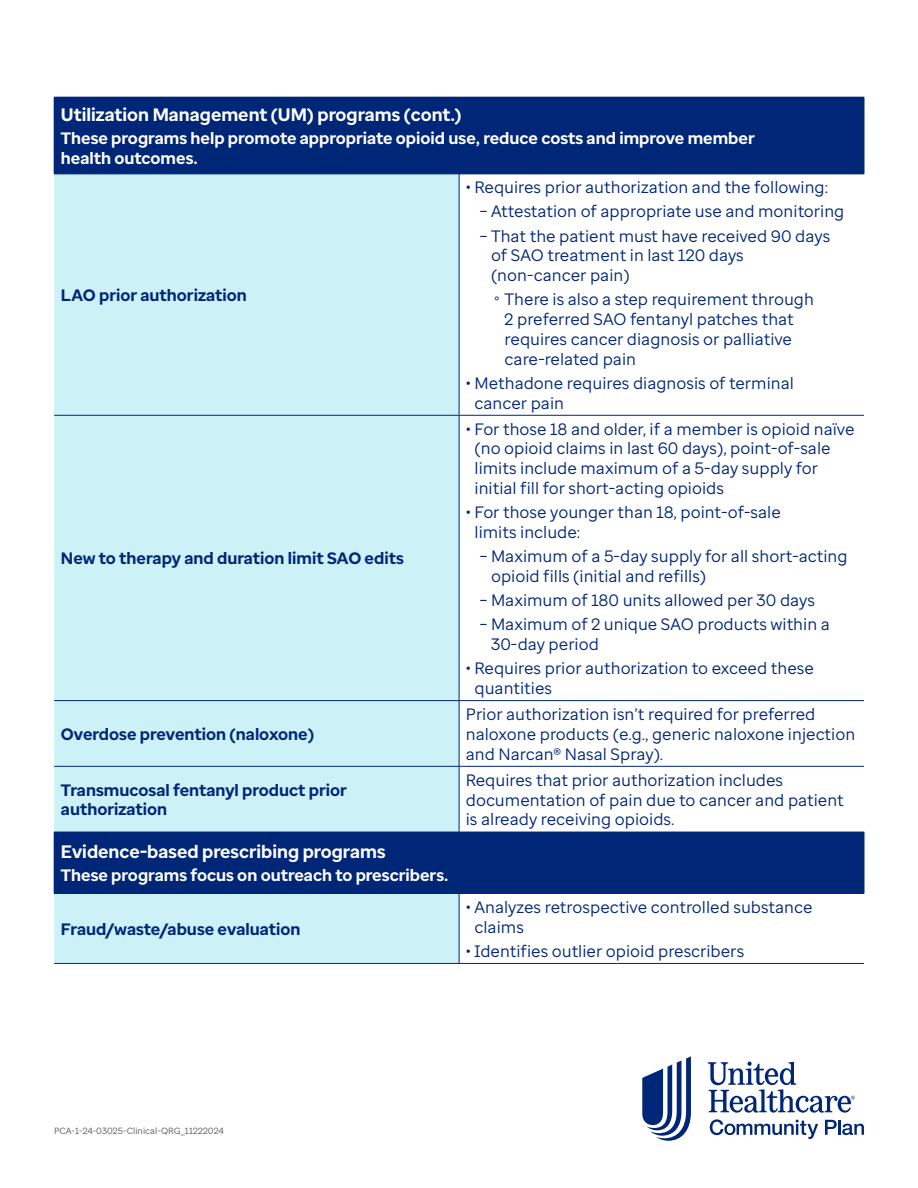
<style>
.page{position:relative;width:918px;height:1188px;background:#fff}
.page>*{position:absolute;margin:0;border:0;box-sizing:border-box;transform-origin:0 0}
.t1{font:700 18px "Enterprise Sans";color:#fff}
.t2{font:16.5px/19.8px "Enterprise Sans";color:#002677}
.t3{font:700 16.5px/19.8px "Enterprise Sans";color:#002677}
.t4{font:700 16.5px/19.5px "Enterprise Sans";color:#fff}
.t5{font:9px "Enterprise Sans";color:#5a5a5a}
</style>
<div class="page">
<svg style="left:642px;top:1056px;width:49px;height:85px"></svg>
<svg style="left:710px;top:1119px;width:108px;height:20px"></svg>
<svg style="left:825px;top:1120px;width:39px;height:15px"></svg>
<svg style="left:708px;top:1062px;width:147px;height:51px"></svg>
<div style="left:54px;top:97px;width:810px;height:77px;background:#002677"></div>
<div style="left:54px;top:175px;width:405px;height:788px;background:#ccf2f7"></div>
<div style="left:54px;top:832px;width:810px;height:61px;background:#002677"></div>
<hr style="left:459px;top:174px;width:405px;height:1px;background:#002677">
<hr style="left:459px;top:700px;width:405px;height:1px;background:#002677">
<hr style="left:459px;top:766px;width:405px;height:1px;background:#002677">
<hr style="left:459px;top:415px;width:405px;height:1px;background:#002677">
<hr style="left:864px;top:97px;width:1px;height:77px;background:#002677">
<hr style="left:54px;top:174px;width:405px;height:1px;background:#002677">
<hr style="left:459px;top:174px;width:1px;height:241px;background:#002677">
<hr style="left:54px;top:415px;width:405px;height:1px;background:#002677">
<hr style="left:54px;top:700px;width:405px;height:1px;background:#002677">
<hr style="left:54px;top:766px;width:405px;height:1px;background:#002677">
<hr style="left:864px;top:832px;width:1px;height:61px;background:#002677">
<hr style="left:54px;top:893px;width:405px;height:1px;background:#002677">
<hr style="left:459px;top:893px;width:405px;height:1px;background:#002677">
<hr style="left:459px;top:894px;width:1px;height:69px;background:#002677">
<hr style="left:54px;top:963px;width:405px;height:1px;background:#002677">
<hr style="left:459px;top:963px;width:405px;height:1px;background:#002677">
<hr style="left:459px;top:415px;width:1px;height:285px;background:#002677">
<hr style="left:459px;top:701px;width:1px;height:65px;background:#002677">
<hr style="left:459px;top:767px;width:1px;height:65px;background:#002677">
<p class="t1" style="left:61px;top:103px;width:402px">Utilization Management (UM) programs (cont.)</p>
<p class="t4" style="left:61px;top:129px;width:695px">These programs help promote appropriate opioid use, reduce costs and improve member health outcomes.</p>
<p class="t3" style="left:61px;top:285px;width:187px">LAO prior authorization</p>
<p class="t3" style="left:61px;top:549px;width:344px">New to therapy and duration limit SAO edits</p>
<p class="t3" style="left:61px;top:724px;width:255px">Overdose prevention (naloxone)</p>
<p class="t2" style="left:466px;top:177px;width:364px">• Requires prior authorization and the following:</p>
<p class="t2" style="left:479px;top:202px;width:367px">– Attestation of appropriate use and monitoring</p>
<p class="t2" style="left:491px;top:226px;width:341px;text-indent:-12px">– That the patient must have received 90 days of SAO treatment in last 120 days (non-cancer pain)</p>
<p class="t2" style="left:505px;top:289px;width:311px;text-indent:-12px">˚ There is also a step requirement through 2 preferred SAO fentanyl patches that requires cancer diagnosis or palliative care-related pain</p>
<p class="t2" style="left:475px;top:373px;width:321px;text-indent:-9px">• Methadone requires diagnosis of terminal cancer pain</p>
<p class="t2" style="left:475px;top:419px;width:382px;text-indent:-9px">• For those 18 and older, if a member is opioid naïve (no opioid claims in last 60 days), point-of-sale limits include maximum of a 5-day supply for initial fill for short-acting opioids</p>
<p class="t2" style="left:475px;top:502px;width:308px;text-indent:-9px">• For those younger than 18, point-of-sale limits include:</p>
<p class="t2" style="left:491px;top:546px;width:358px;text-indent:-12px">– Maximum of a 5-day supply for all short-acting opioid fills (initial and refills)</p>
<p class="t2" style="left:479px;top:590px;width:337px">– Maximum of 180 units allowed per 30 days</p>
<p class="t2" style="left:491px;top:614px;width:340px;text-indent:-12px">– Maximum of 2 unique SAO products within a<br>30-day period</p>
<p class="t2" style="left:475px;top:658px;width:341px;text-indent:-9px">• Requires prior authorization to exceed these quantities</p>
<p class="t2" style="left:466px;top:704px;width:391px">Prior authorization isn’t required for preferred naloxone products (e.g., generic naloxone injection and Narcan® Nasal Spray).</p>
<p class="t3" style="left:61px;top:780px;width:287px">Transmucosal fentanyl product prior authorization</p>
<p class="t2" style="left:466px;top:770px;width:380px">Requires that prior authorization includes documentation of pain due to cancer and patient is already receiving opioids.</p>
<p class="t1" style="left:61px;top:840px;width:326px">Evidence-based prescribing programs</p>
<p class="t4" style="left:61px;top:865px;width:389px">These programs focus on outreach to prescribers.</p>
<p class="t3" style="left:61px;top:919px;width:241px">Fraud/waste/abuse evaluation</p>
<p class="t2" style="left:475px;top:897px;width:339px;text-indent:-9px">• Analyzes retrospective controlled substance claims</p>
<p class="t2" style="left:466px;top:941px;width:280px">• Identifies outlier opioid prescribers</p>
<p class="t5" style="left:54px;top:1125px;width:171px">PCA-1-24-03025-Clinical-QRG_11222024</p>
</div>
